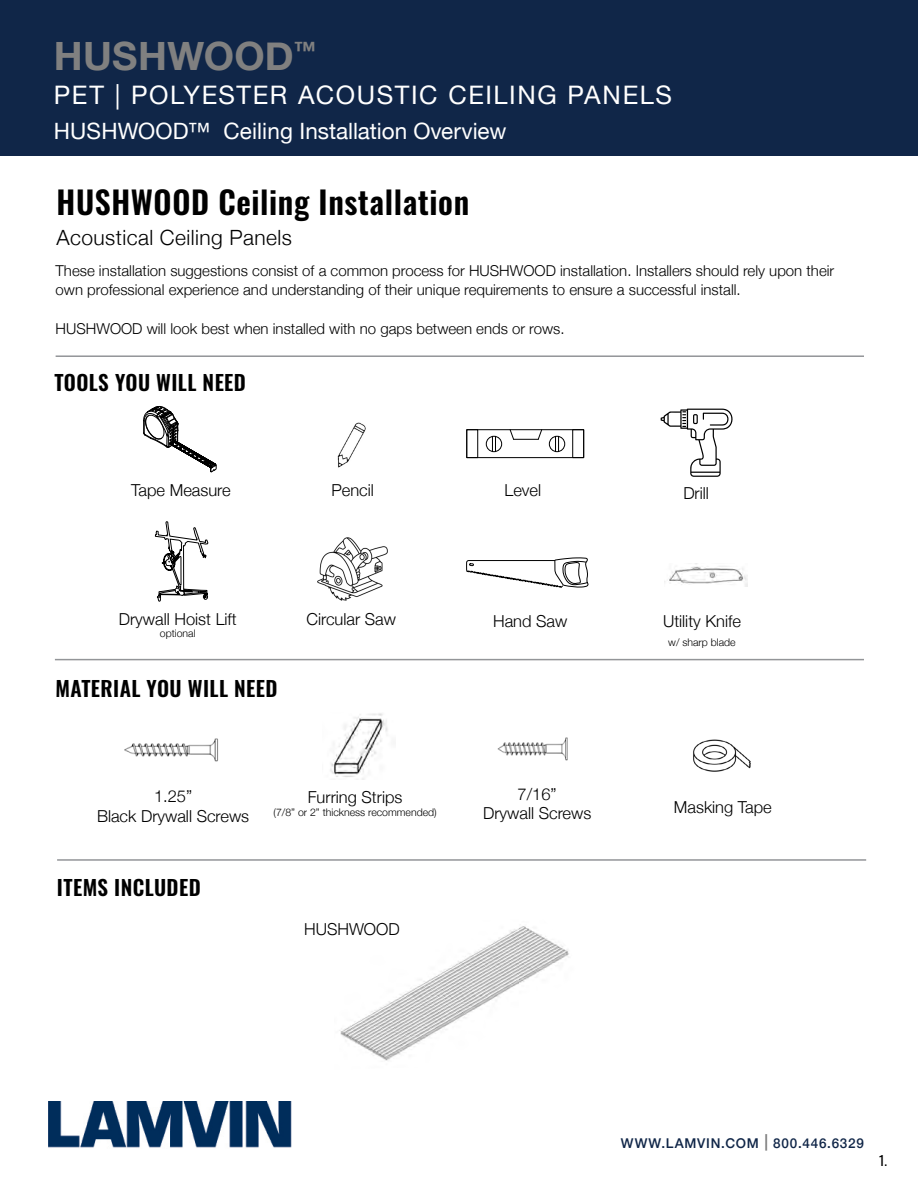
<style>
.page{position:relative;width:918px;height:1188px;background:#fff}
.page>*{position:absolute;margin:0;border:0;box-sizing:border-box;transform-origin:0 0}
.t1{font:700 39px "Helvetica Neue";letter-spacing:.005em;color:#808080}
.t2{font:600 31.5px "Oswald";letter-spacing:.02em;color:#000}
.t3{font:25.5px "Helvetica Neue";letter-spacing:.065em;color:#fff}
.t4{font:22.5px "Helvetica Neue";color:#fff}
.t5{font:600 21px "Oswald";letter-spacing:.02em;color:#000}
.t6{font:300 21px "Helvetica Neue";letter-spacing:.02em;color:#000}
.t7{font:300 16.5px/19.8px "Helvetica Neue";color:#000;text-align:center}
.t8{font:300 15px/19.5px "Helvetica Neue";color:#000}
.t9{font:500 13.5px "Helvetica Neue";letter-spacing:.06em;color:#102648}
.t10{font:13.5px "Oswald";color:#000}
.t11{font:300 10.5px "Helvetica Neue";color:#000}
.s1{font-size:16.5px;color:#808080}
</style>
<div class="page">
<div style="left:0;top:0;width:918px;height:156px;background:#102648"></div>
<img style="left:49px;top:1102px;width:243px;height:46px">
<hr style="left:56px;top:355px;width:808px;height:2px;background:#939598">
<hr style="left:55px;top:659px;width:809px;height:1px;background:#939598">
<svg style="left:143px;top:406px;width:74px;height:66px"></svg>
<img style="left:337px;top:422px;width:29px;height:46px">
<div style="left:467px;top:429px;width:117px;height:29px;border:1px solid #000"></div>
<div style="left:467px;top:429px;width:11px;height:29px;border:1px solid #000"></div>
<div style="left:572px;top:429px;width:12px;height:29px;border:1px solid #000"></div>
<div style="left:486px;top:436px;width:16px;height:16px;border:1px solid #000;border-radius:50%"></div>
<svg style="left:492px;top:436px;width:4px;height:16px"></svg>
<div style="left:549px;top:436px;width:16px;height:16px;border:1px solid #000;border-radius:50%"></div>
<svg style="left:555px;top:436px;width:4px;height:16px"></svg>
<svg style="left:510px;top:429px;width:32px;height:11px"></svg>
<img style="left:317px;top:537px;width:71px;height:64px">
<svg style="left:466px;top:558px;width:123px;height:30px"></svg>
<img style="left:664px;top:566px;width:84px;height:20px">
<img style="left:693px;top:739px;width:58px;height:33px">
<img style="left:330px;top:713px;width:58px;height:67px">
<img style="left:124px;top:738px;width:95px;height:24px">
<img style="left:497px;top:737px;width:71px;height:24px">
<svg style="left:661px;top:409px;width:72px;height:68px"></svg>
<svg style="left:155px;top:521px;width:53px;height:80px"></svg>
<hr style="left:57px;top:859px;width:809px;height:2px;background:#939598">
<img style="left:339px;top:926px;width:230px;height:135px">
<h1 class="t1" style="left:54px;top:25px;width:264px">HUSHWOOD<sup>™</sup></h1>
<h3 class="t3" style="left:54px;top:77px;width:620px">PET | POLYESTER ACOUSTIC CEILING PANELS</h3>
<h3 class="t4" style="left:54px;top:115px;width:454px">HUSHWOOD™ Ceiling Installation Overview</h3>
<h2 class="t2" style="left:57px;top:185px;width:414px">HUSHWOOD Ceiling Installation</h2>
<h3 class="t6" style="left:57px;top:220px;width:237px">Acoustical Ceiling Panels</h3>
<p class="t8" style="left:56px;top:260px;width:780px">These installation suggestions consist of a common process for HUSHWOOD installation. Installers should rely upon their own professional experience and understanding of their unique requirements to ensure a successful install.</p>
<p class="t8" style="left:56px;top:318px;width:510px">HUSHWOOD will look best when installed with no gaps between ends or rows.</p>
<h3 class="t5" style="left:54px;top:372px;width:193px">TOOLS YOU WILL NEED</h3>
<p class="t7" style="left:131px;top:479px;width:101px">Tape Measure</p>
<p class="t7" style="left:331px;top:479px;width:44px">Pencil</p>
<p class="t7" style="left:505px;top:479px;width:38px">Level</p>
<p class="t7" style="left:683px;top:482px;width:27px">Drill</p>
<p class="t7" style="left:119px;top:608px;width:119px">Drywall Hoist Lift</p>
<p class="t11" style="left:160px;top:625px;width:37px">optional</p>
<h3 class="t5" style="left:55px;top:677px;width:224px">MATERIAL YOU WILL NEED</h3>
<p class="t7" style="left:306px;top:608px;width:91px">Circular Saw</p>
<p class="t7" style="left:493px;top:610px;width:76px">Hand Saw</p>
<p class="t7" style="left:663px;top:610px;width:79px">Utility Knife</p>
<p class="t11" style="left:668px;top:634px;width:69px">w/ sharp blade</p>
<p class="t7" style="left:97px;top:785px;width:154px">1.25”<br>Black Drywall Screws</p>
<p class="t7" style="left:483px;top:783px;width:110px">7/16”<br>Drywall Screws</p>
<p class="t7" style="left:308px;top:786px;width:96px">Furring Strips</p>
<p class="t11" style="left:274px;top:804px;width:165px">(7/8” or 2” thickness recommended)</p>
<h3 class="t5" style="left:57px;top:877px;width:145px">ITEMS INCLUDED</h3>
<p class="t7" style="left:304px;top:918px;width:97px">HUSHWOOD</p>
<p class="t7" style="left:674px;top:796px;width:99px">Masking Tape</p>
<p class="t9" style="left:621px;top:1133px;width:245px">WWW.LAMVIN.COM <span class="s1">|</span> 800.446.6329</p>
<p class="t10" style="left:879px;top:1148px;width:9px">1.</p>
</div>
